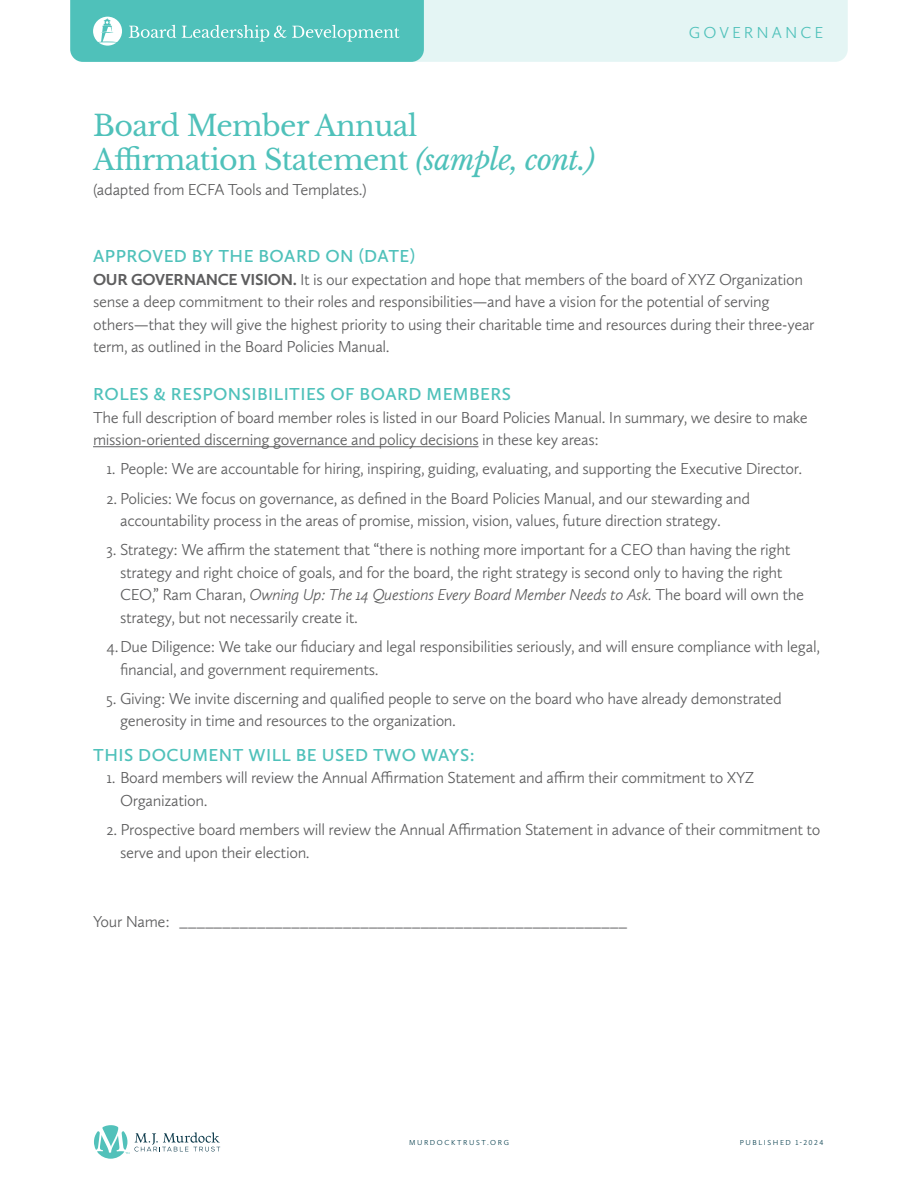
<style>
.page{position:relative;width:918px;height:1188px;background:#fff}
.page>*{position:absolute;margin:0;border:0;box-sizing:border-box;transform-origin:0 0}
.t1{font:28.5px/34.2px "Libre Baskerville";letter-spacing:-.02em;color:#4fc1ba}
.t2{font:600 18px "Calluna Sans";letter-spacing:.025em;color:#4fc1ba}
.t3{font:300 16.5px/22.5px "Calluna Sans";letter-spacing:-.02em;color:#5e5e5f}
.t4{font:300 16.5px "Calluna Sans";letter-spacing:.19em;color:#4fc1ba}
.t5{font:300 7.5px "Calluna Sans";letter-spacing:.21em;color:#003a49}
.s1{font-style:italic}
.s2{font-weight:700}
</style>
<div class="page">
<div style="left:424px;top:0;width:424px;height:62px;background:#e4f5f4"></div>
<svg style="left:94px;top:1125px;width:126px;height:34px"></svg>
<svg style="left:70px;top:0;width:354px;height:62px;background:#5bc5be"></svg>
<hr style="left:93px;top:446px;width:385px;height:1px;background:#5e5e5f">
<h1 class="t1" style="left:93px;top:108px;width:503px">Board Member Annual<br>Affirmation Statement <span class="s1">(sample, cont.)</span></h1>
<p class="t3" style="left:93px;top:178px;width:275px">(adapted from ECFA Tools and Templates.)</p>
<p class="t4" style="left:689px;top:23px;width:136px">GOVERNANCE</p>
<p class="t2" style="left:93px;top:245px;width:324px">APPROVED BY THE BOARD ON (DATE)</p>
<p class="t3" style="left:93px;top:268px;width:723px"><span class="s2">OUR GOVERNANCE VISION.</span> It is our expectation and hope that members of the board of XYZ Organization sense a deep commitment to their roles and responsibilities—and have a vision for the potential of serving others—that they will give the highest priority to using their charitable time and resources during their three-year term, as outlined in the Board Policies Manual.</p>
<p class="t2" style="left:93px;top:383px;width:419px">ROLES &amp; RESPONSIBILITIES OF BOARD MEMBERS</p>
<p class="t3" style="left:93px;top:406px;width:716px">The full description of board member roles is listed in our Board Policies Manual. In summary, we desire to make mission-oriented discerning governance and policy decisions in these key areas:</p>
<p class="t3" style="left:107px;top:457px;width:697px">1. People: We are accountable for hiring, inspiring, guiding, evaluating, and supporting the Executive Director.</p>
<p class="t3" style="left:120px;top:487px;width:632px;text-indent:-13px">2. Policies: We focus on governance, as defined in the Board Policies Manual, and our stewarding and accountability process in the areas of promise, mission, vision, values, future direction strategy.</p>
<p class="t3" style="left:120px;top:538px;width:686px;text-indent:-13px">3. Strategy: We affirm the statement that “there is nothing more important for a CEO than having the right strategy and right choice of goals, and for the board, the right strategy is second only to having the right CEO,” Ram Charan, <span class="s1">Owning Up: The 14 Questions Every Board Member Needs to Ask.</span> The board will own the strategy, but not necessarily create it.</p>
<p class="t3" style="left:120px;top:635px;width:701px;text-indent:-13px">4.Due Diligence: We take our fiduciary and legal responsibilities seriously, and will ensure compliance with legal, financial, and government requirements.</p>
<p class="t3" style="left:120px;top:687px;width:663px;text-indent:-13px">5. Giving: We invite discerning and qualified people to serve on the board who have already demonstrated generosity in time and resources to the organization.</p>
<p class="t2" style="left:93px;top:744px;width:383px">THIS DOCUMENT WILL BE USED TWO WAYS:</p>
<p class="t3" style="left:120px;top:766px;width:636px;text-indent:-13px">1. Board members will review the Annual Affirmation Statement and affirm their commitment to XYZ<br>Organization.</p>
<p class="t3" style="left:120px;top:818px;width:702px;text-indent:-13px">2. Prospective board members will review the Annual Affirmation Statement in advance of their commitment to serve and upon their election.</p>
<p class="t3" style="left:93px;top:910px;width:536px">Your Name: ____________________________________________________</p>
<p class="t5" style="left:409px;top:1138px;width:101px">MURDOCKTRUST.ORG</p>
<p class="t5" style="left:740px;top:1138px;width:85px">PUBLISHED 1-2024</p>
</div>
